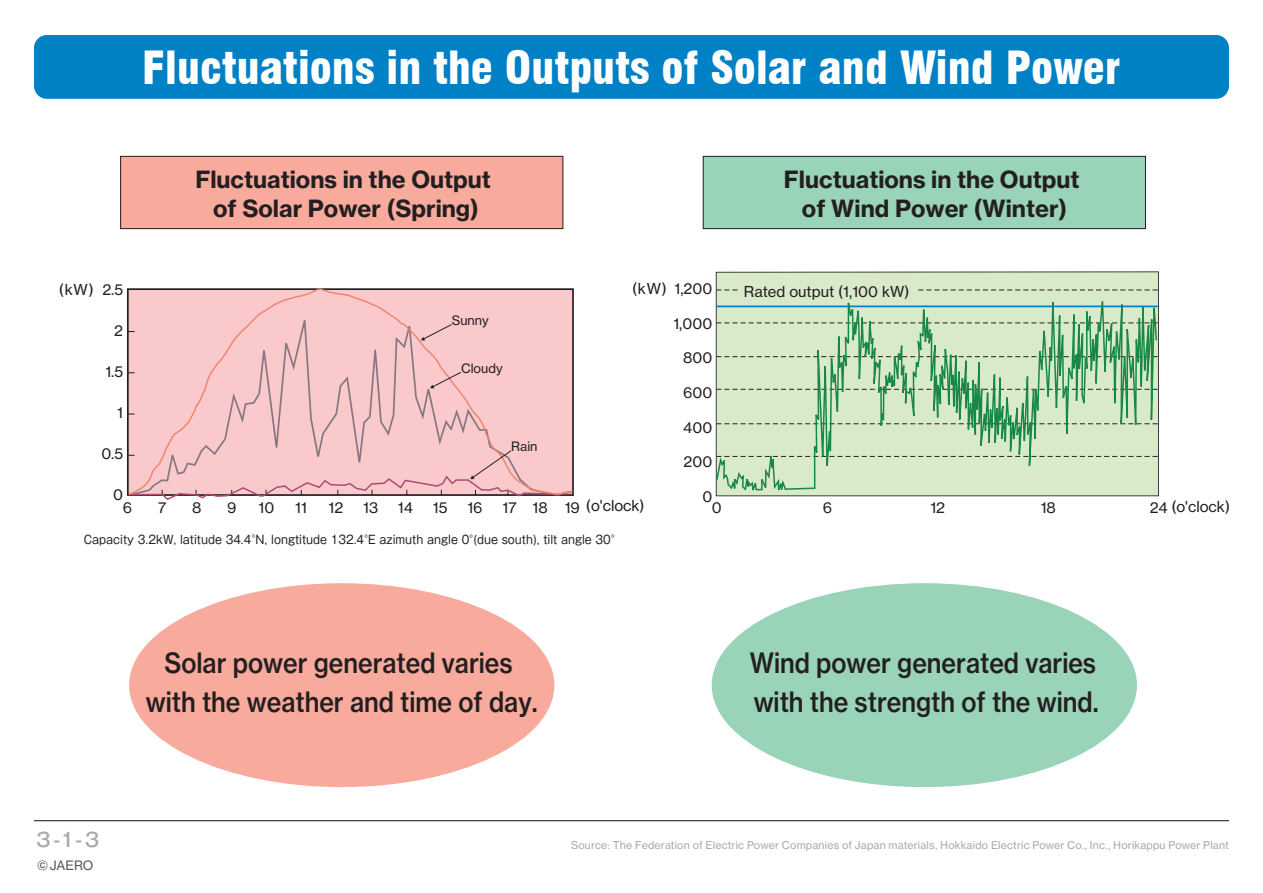
<style>
.page{position:relative;width:1263px;height:893px;background:#fff}
.page>*{position:absolute;margin:0;border:0;box-sizing:border-box;transform-origin:0 0}
.t1{font:900 condensed 44.7px "Swiss 721 BT";color:#fff}
.t2{font:27.6px/39.3px "N Haas Grotesk TX Pro 65 Md";color:#231f20;text-align:center;scale:.9 1}
.t3{font:23.4px/28.2px "N Haas Grotesk TX Pro 75 Bd";color:#231f20;text-align:center}
.t4{font:500 19.2px "Gothic MB101 Pro";color:#a8a9ad}
.t5{font:14.85px/12.8px "N Haas Grotesk TX Pro 55 Rg";color:#231f20}
.t6{font:12.75px "N Haas Grotesk TX Pro 55 Rg";color:#231f20}
.t7{font:12.75px "N Haas Grotesk TX Pro 55 Rg";color:#57585a}
.t8{font:11.7px "Gothic MB101 Pro";color:#231f20;scale:.95 1}
.t9{font:10.65px "N Haas Grotesk TX Pro 55 Rg";letter-spacing:.015em;color:#a8a9ad}
</style>
<div class="page">
<div style="left:34px;top:35px;width:1195px;height:64px;background:#0080c5;border-radius:13px"></div>
<hr style="left:34px;top:820px;width:1195px;height:1px;background:#231f20">
<svg style="left:128px;top:288px;width:446px;height:162px;background:#f1c2c5"></svg>
<svg style="left:715px;top:229px;width:443px;height:268px"></svg>
<div style="left:739px;top:278px;width:177px;height:23px;background:#d9eaca"></div>
<svg style="left:421px;top:324px;width:31px;height:17px"></svg>
<svg style="left:430px;top:372px;width:31px;height:16px"></svg>
<svg style="left:127px;top:450px;width:447px;height:50px;background:#ecc0c3"></svg>
<div style="left:129px;top:583px;width:425px;height:204px;background:#f8aa9d;border-radius:50%"></div>
<div style="left:712px;top:583px;width:425px;height:204px;background:#99d3b8;border-radius:50%"></div>
<div style="left:121px;top:156px;width:442px;height:73px;background:#f8aa9d"></div>
<div style="left:120px;top:156px;width:443px;height:73px;border:1px solid #231f20"></div>
<div style="left:703px;top:156px;width:442px;height:73px;background:#99d3b8"></div>
<div style="left:703px;top:156px;width:443px;height:73px;border:1px solid #231f20"></div>
<h1 class="t1" style="left:142px;top:41px;width:980px">Fluctuations in the Outputs of Solar and Wind Power</h1>
<h3 class="t3" style="left:195px;top:166px;width:297px">Fluctuations in the Output of Solar Power (Spring)</h3>
<h3 class="t3" style="left:784px;top:166px;width:297px">Fluctuations in the Output of Wind Power (Winter)</h3>
<p class="t5" style="left:632px;top:282px;width:36px">(kW)</p>
<p class="t5" style="left:59px;top:283px;width:36px">(kW)</p>
<p class="t5" style="left:674px;top:282px;width:39px">1,200</p>
<p class="t5" style="left:673px;top:317px;width:40px">1,000</p>
<p class="t5" style="left:683px;top:352px;width:31px">800</p>
<p class="t5" style="left:683px;top:386px;width:31px">600</p>
<p class="t5" style="left:683px;top:421px;width:31px">400</p>
<p class="t5" style="left:683px;top:456px;width:30px">200</p>
<p class="t5" style="left:702px;top:490px;width:11px">0</p>
<p class="t5" style="left:102px;top:283px;width:22px">2.5</p>
<p class="t5" style="left:114px;top:324px;width:10px">2</p>
<p class="t5" style="left:105px;top:365px;width:19px">1.5</p>
<p class="t5" style="left:117px;top:406px;width:7px">1</p>
<p class="t5" style="left:101px;top:447px;width:23px">0.5</p>
<p class="t5" style="left:123px;top:488px;width:11px;text-indent:-10px">0<br>6</p>
<p class="t5" style="left:744px;top:286px;width:167px">Rated output (1,100 kW)</p>
<p class="t6" style="left:452px;top:312px;width:38px">Sunny</p>
<p class="t6" style="left:461px;top:360px;width:43px">Cloudy</p>
<p class="t6" style="left:511px;top:438px;width:28px">Rain</p>
<p class="t5" style="left:158px;top:501px;width:10px">7</p>
<p class="t5" style="left:192px;top:501px;width:11px">8</p>
<p class="t5" style="left:227px;top:501px;width:11px">9</p>
<p class="t5" style="left:259px;top:501px;width:17px">10</p>
<p class="t5" style="left:295px;top:501px;width:13px">11</p>
<p class="t5" style="left:329px;top:501px;width:16px">12</p>
<p class="t5" style="left:363px;top:501px;width:16px">13</p>
<p class="t5" style="left:398px;top:501px;width:17px">14</p>
<p class="t5" style="left:433px;top:501px;width:16px">15</p>
<p class="t5" style="left:467px;top:501px;width:17px">16</p>
<p class="t5" style="left:503px;top:499px;width:144px">17 18 19 (o'clock)</p>
<p class="t5" style="left:712px;top:501px;width:11px">0</p>
<p class="t5" style="left:823px;top:501px;width:11px">6</p>
<p class="t5" style="left:930px;top:501px;width:16px">12</p>
<p class="t5" style="left:1041px;top:501px;width:17px">18</p>
<p class="t5" style="left:1150px;top:500px;width:82px">24 (o'clock)</p>
<p class="t8" style="left:84px;top:530px;width:568px">Capacity 3.2kW, latitude 34.4°N, longtitude 132.4°E azimuth angle 0°(due south), tilt angle 30°</p>
<p class="t4" style="left:36px;top:824px;width:65px">3-1-3</p>
<p class="t7" style="left:37px;top:858px;width:58px">©JAERO</p>
<h2 class="t2" style="left:146px;top:643px;width:437px">Solar power generated varies with the weather and time of day.</h2>
<h2 class="t2" style="left:750px;top:643px;width:389px;text-align:left">Wind power generated varies with the strength of the wind.</h2>
<p class="t9" style="left:571px;top:838px;width:659px">Source: The Federation of Electric Power Companies of Japan materials, Hokkaido Electric Power Co., Inc., Horikappu Power Plant</p>
</div>
